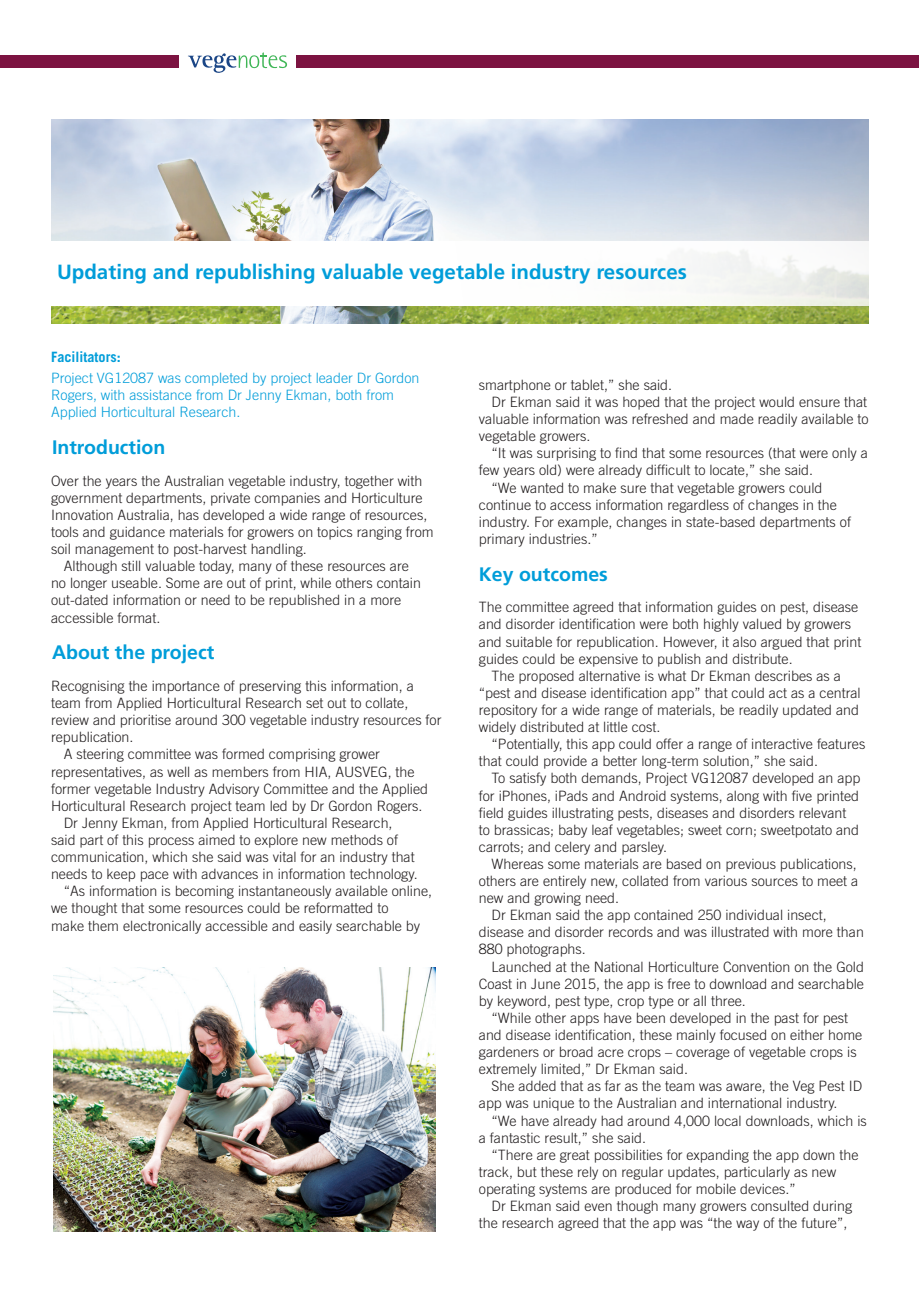
<style>
.page{position:relative;width:919px;height:1289px;background:#fff}
.page>*{position:absolute;margin:0;border:0;box-sizing:border-box;transform-origin:0 0}
.t1{font:700 20.55px "Frutiger LT Std";color:#009dd9}
.t2{font:700 19.5px "Frutiger LT Std";color:#009dd9}
.t3{font:300 14.25px/17.1px "Trade Gothic LT Std";color:#231f20}
.t4{font:300 14.25px/17.1px "Trade Gothic LT Std";color:#009dd9}
.t5{font:700 14.25px "Trade Gothic LT Std";color:#009dd9}
</style>
<div class="page">
<img style="left:51px;top:119px;width:817px;height:204px">
<div style="left:0;top:55px;width:179px;height:12px;background:#7c1341"></div>
<div style="left:296px;top:55px;width:622px;height:12px;background:#7c1341"></div>
<svg style="left:188px;top:52px;width:99px;height:21px"></svg>
<svg style="left:51px;top:242px;width:818px;height:63px"></svg>
<img style="left:53px;top:967px;width:382px;height:264px">
<h1 class="t1" style="left:57px;top:260px;width:631px">Updating and republishing valuable vegetable industry resources</h1>
<p class="t5" style="left:51px;top:348px;width:71px">Facilitators:</p>
<p class="t4" style="left:51px;top:369px;width:370px">Project VG12087 was completed by project leader Dr Gordon<br>Rogers, with assistance from Dr Jenny Ekman, both from<br>Applied Horticultural Research.</p>
<h2 class="t2" style="left:52px;top:435px;width:115px">Introduction</h2>
<p class="t3" style="left:51px;top:472px;width:373px">Over the years the Australian vegetable industry, together with</p>
<p class="t3" style="left:51px;top:489px;width:373px">government departments, private companies and Horticulture</p>
<p class="t3" style="left:51px;top:506px;width:378px">Innovation Australia, has developed a wide range of resources,</p>
<p class="t3" style="left:51px;top:523px;width:384px">tools and guidance materials for growers on topics ranging from</p>
<p class="t3" style="left:51px;top:540px;width:257px">soil management to post-harvest handling.</p>
<p class="t3" style="left:64px;top:557px;width:346px">Although still valuable today, many of these resources are</p>
<p class="t3" style="left:51px;top:574px;width:371px">no longer useable. Some are out of print, while others contain</p>
<p class="t3" style="left:51px;top:591px;width:351px">out-dated information or need to be republished in a more</p>
<p class="t3" style="left:51px;top:608px;width:111px">accessible format.</p>
<h2 class="t2" style="left:52px;top:641px;width:164px">About the project</h2>
<p class="t3" style="left:51px;top:677px;width:364px">Recognising the importance of preserving this information, a</p>
<p class="t3" style="left:51px;top:694px;width:359px">team from Applied Horticultural Research set out to collate,</p>
<p class="t3" style="left:51px;top:711px;width:392px">review and prioritise around 300 vegetable industry resources for</p>
<p class="t3" style="left:51px;top:728px;width:84px">republication.</p>
<p class="t3" style="left:64px;top:745px;width:317px">A steering committee was formed comprising grower</p>
<p class="t3" style="left:51px;top:762px;width:365px">representatives, as well as members from HIA, AUSVEG, the</p>
<p class="t3" style="left:51px;top:779px;width:378px">former vegetable Industry Advisory Committee and the Applied</p>
<p class="t3" style="left:51px;top:797px;width:373px">Horticultural Research project team led by Dr Gordon Rogers.</p>
<p class="t3" style="left:64px;top:814px;width:330px">Dr Jenny Ekman, from Applied Horticultural Research,</p>
<p class="t3" style="left:51px;top:831px;width:348px">said part of this process aimed to explore new methods of</p>
<p class="t3" style="left:51px;top:848px;width:365px">communication, which she said was vital for an industry that</p>
<p class="t3" style="left:51px;top:865px;width:368px">needs to keep pace with advances in information technology.</p>
<p class="t3" style="left:64px;top:882px;width:370px">“As information is becoming instantaneously available online,</p>
<p class="t3" style="left:51px;top:899px;width:339px">we thought that some resources could be reformatted to</p>
<p class="t3" style="left:51px;top:916px;width:370px">make them electronically accessible and easily searchable by</p>
<p class="t3" style="left:479px;top:376px;width:195px">smartphone or tablet,” she said.</p>
<p class="t3" style="left:491px;top:393px;width:377px">Dr Ekman said it was hoped that the project would ensure that</p>
<p class="t3" style="left:479px;top:410px;width:391px">valuable information was refreshed and made readily available to</p>
<p class="t3" style="left:479px;top:427px;width:113px">vegetable growers.</p>
<p class="t3" style="left:491px;top:444px;width:378px">“It was surprising to find that some resources (that were only a</p>
<p class="t3" style="left:479px;top:461px;width:336px">few years old) were already difficult to locate,” she said.</p>
<p class="t3" style="left:491px;top:479px;width:332px">“We wanted to make sure that vegetable growers could</p>
<p class="t3" style="left:479px;top:496px;width:359px">continue to access information regardless of changes in the</p>
<p class="t3" style="left:479px;top:513px;width:373px">industry. For example, changes in state-based departments of</p>
<p class="t3" style="left:479px;top:530px;width:120px">primary industries.”</p>
<h2 class="t2" style="left:479px;top:563px;width:130px">Key outcomes</h2>
<p class="t3" style="left:479px;top:598px;width:384px">The committee agreed that information guides on pest, disease and disorder identification were both highly valued by growers and suitable for republication. However, it also argued that print guides could be expensive to publish and distribute.</p>
<p class="t3" style="left:479px;top:667px;width:383px;text-indent:13px">The proposed alternative is what Dr Ekman describes as a “pest and disease identification app” that could act as a central repository for a wide range of materials, be readily updated and widely distributed at little cost.</p>
<p class="t3" style="left:479px;top:735px;width:388px;text-indent:13px">“Potentially, this app could offer a range of interactive features that could provide a better long-term solution,” she said.</p>
<p class="t3" style="left:479px;top:769px;width:383px;text-indent:13px">To satisfy both demands, Project VG12087 developed an app for iPhones, iPads and Android systems, along with five printed field guides illustrating pests, diseases and disorders relevant to brassicas; baby leaf vegetables; sweet corn; sweetpotato and carrots; and celery and parsley.</p>
<p class="t3" style="left:491px;top:855px;width:366px">Whereas some materials are based on previous publications,</p>
<p class="t3" style="left:479px;top:872px;width:381px">others are entirely new, collated from various sources to meet a</p>
<p class="t3" style="left:479px;top:889px;width:142px">new and growing need.</p>
<p class="t3" style="left:491px;top:906px;width:336px">Dr Ekman said the app contained 250 individual insect,</p>
<p class="t3" style="left:479px;top:923px;width:386px">disease and disorder records and was illustrated with more than</p>
<p class="t3" style="left:479px;top:940px;width:108px">880 photographs.</p>
<p class="t3" style="left:491px;top:957px;width:374px">Launched at the National Horticulture Convention on the Gold</p>
<p class="t3" style="left:479px;top:974px;width:386px">Coast in June 2015, the app is free to download and searchable</p>
<p class="t3" style="left:479px;top:992px;width:268px">by keyword, pest type, crop type or all three.</p>
<p class="t3" style="left:491px;top:1009px;width:358px">“While other apps have been developed in the past for pest</p>
<p class="t3" style="left:479px;top:1026px;width:385px">and disease identification, these mainly focused on either home</p>
<p class="t3" style="left:479px;top:1043px;width:379px">gardeners or broad acre crops – coverage of vegetable crops is</p>
<p class="t3" style="left:479px;top:1060px;width:210px">extremely limited,” Dr Ekman said.</p>
<p class="t3" style="left:491px;top:1077px;width:372px">She added that as far as the team was aware, the Veg Pest ID</p>
<p class="t3" style="left:479px;top:1094px;width:360px">app was unique to the Australian and international industry.</p>
<p class="t3" style="left:491px;top:1111px;width:377px">“We have already had around 4,000 local downloads, which is</p>
<p class="t3" style="left:479px;top:1128px;width:169px">a fantastic result,” she said.</p>
<p class="t3" style="left:491px;top:1145px;width:368px">“There are great possibilities for expanding the app down the</p>
<p class="t3" style="left:479px;top:1163px;width:359px">track, but these rely on regular updates, particularly as new</p>
<p class="t3" style="left:479px;top:1180px;width:318px">operating systems are produced for mobile devices.”</p>
<p class="t3" style="left:491px;top:1197px;width:362px">Dr Ekman said even though many growers consulted during</p>
<p class="t3" style="left:479px;top:1214px;width:370px">the research agreed that the app was “the way of the future”,</p>
</div>
